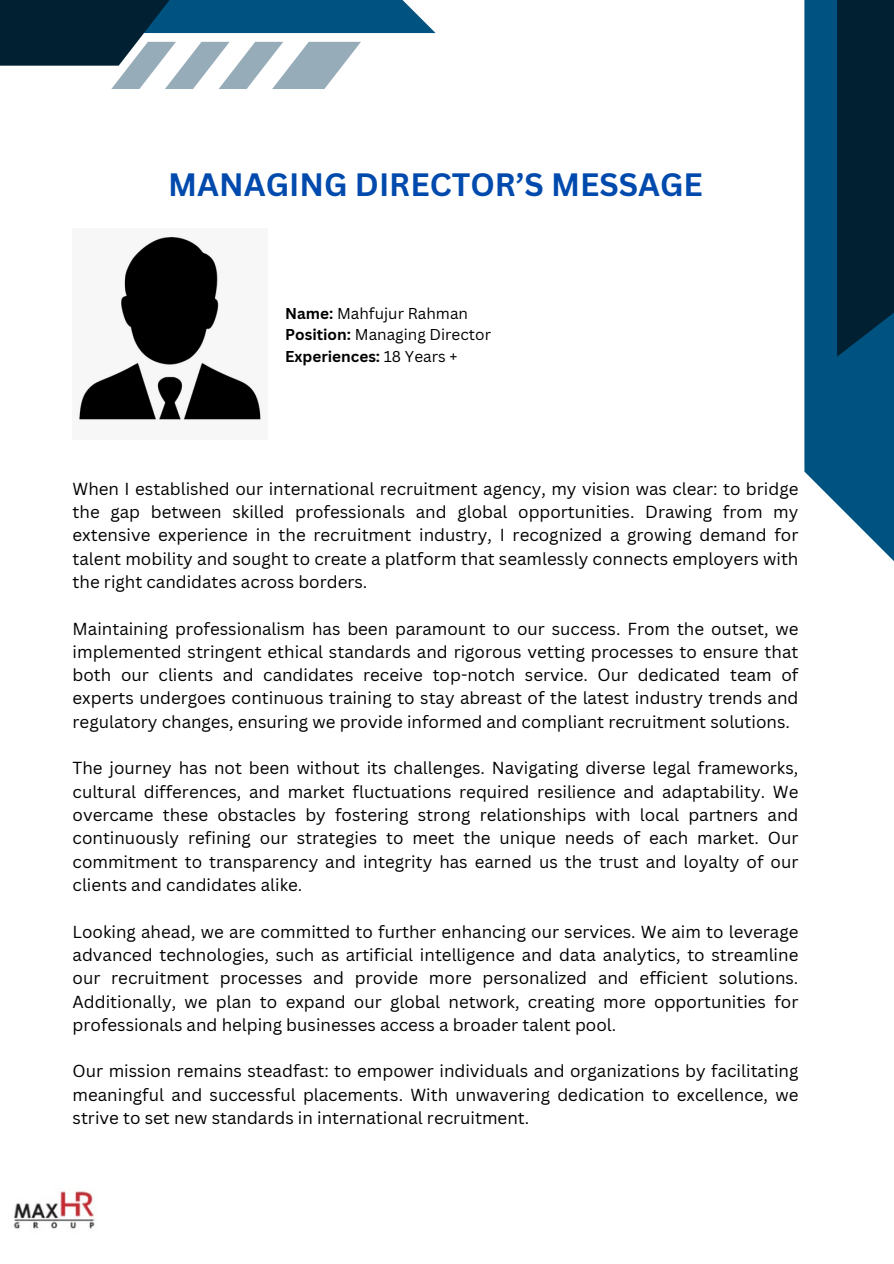
<style>
.page{position:relative;width:894px;height:1264px;background:#fff}
.page>*{position:absolute;margin:0;border:0;box-sizing:border-box;transform-origin:0 0}
.t1{font:700 31.5px "Canva Sans";color:#004aad}
.t2{font:16.95px/23.2px "Canva Sans";color:#000;text-align:justify}
.t3{font:15.3px "Canva Sans";color:#000}
.t4{font:700 15.3px "Canva Sans";color:#000}
.s1{font-weight:700}
.s2{font-weight:400}
</style>
<div class="page">
<svg style="left:804px;top:0;width:89px;height:560px;background:#236b91"></svg>
<svg style="left:836px;top:0;width:57px;height:357px;background:#002439"></svg>
<svg style="left:0;top:0;width:435px;height:89px"></svg>
<img style="left:13px;top:1191px;width:82px;height:38px">
<img style="left:79px;top:236px;width:182px;height:185px">
<p class="t1" style="left:168px;top:162px;width:536px">MANAGING DIRECTOR’S MESSAGE</p>
<p class="t3" style="left:285px;top:302px;width:184px"><span class="s1">Name:</span> Mahfujur Rahman</p>
<p class="t3" style="left:285px;top:324px;width:207px"><span class="s1">Position:</span> Managing Director</p>
<p class="t4" style="left:285px;top:345px;width:174px">Experiences: <span class="s2">18 Years +</span></p>
<h1 class="t2" style="left:73px;top:476px;width:727px">When I established our international recruitment agency, my vision was clear: to bridge the gap between skilled professionals and global opportunities. Drawing from my extensive experience in the recruitment industry, I recognized a growing demand for talent mobility and sought to create a platform that seamlessly connects employers with the right candidates across borders.</h1>
<p class="t2" style="left:73px;top:616px;width:727px">Maintaining professionalism has been paramount to our success. From the outset, we implemented stringent ethical standards and rigorous vetting processes to ensure that both our clients and candidates receive top-notch service. Our dedicated team of experts undergoes continuous training to stay abreast of the latest industry trends and regulatory changes, ensuring we provide informed and compliant recruitment solutions.</p>
<p class="t2" style="left:73px;top:756px;width:727px">The journey has not been without its challenges. Navigating diverse legal frameworks, cultural differences, and market fluctuations required resilience and adaptability. We overcame these obstacles by fostering strong relationships with local partners and continuously refining our strategies to meet the unique needs of each market. Our commitment to transparency and integrity has earned us the trust and loyalty of our clients and candidates alike.</p>
<p class="t2" style="left:73px;top:919px;width:727px">Looking ahead, we are committed to further enhancing our services. We aim to leverage advanced technologies, such as artificial intelligence and data analytics, to streamline our recruitment processes and provide more personalized and efficient solutions.<br>Additionally, we plan to expand our global network, creating more opportunities for professionals and helping businesses access a broader talent pool.</p>
<p class="t2" style="left:73px;top:1059px;width:727px">Our mission remains steadfast: to empower individuals and organizations by facilitating meaningful and successful placements. With unwavering dedication to excellence, we strive to set new standards in international recruitment.</p>
</div>
